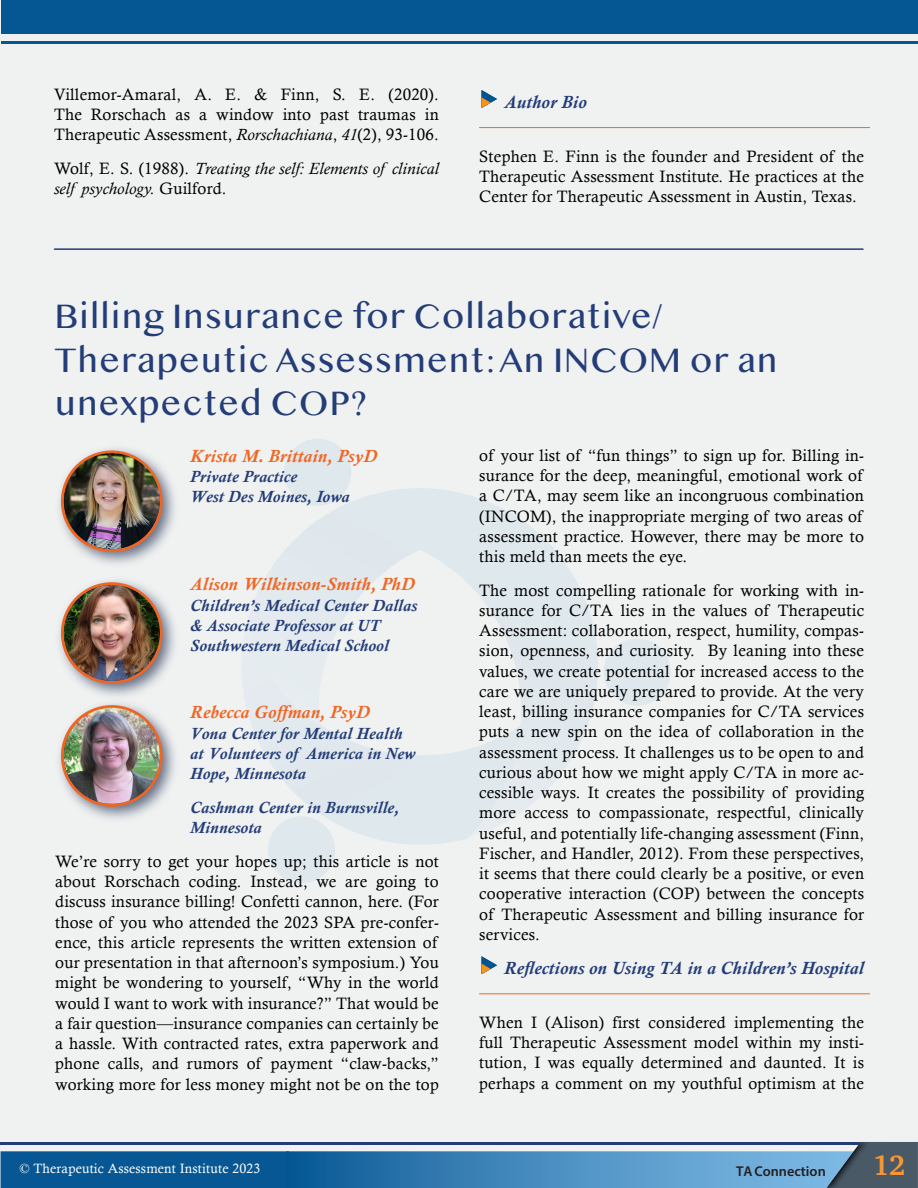
<style>
.page{position:relative;width:918px;height:1188px;background:#fff}
.page>*{position:absolute;margin:0;border:0;box-sizing:border-box;transform-origin:0 0}
.t1{font:36px/43.2px "Malayalam MN";letter-spacing:.015em;color:#243d78}
.t2{font:700 28.5px "Charter";color:#f89633}
.t3{font:italic 700 18px "Calisto";letter-spacing:.015em;color:#f06624}
.t4{font:italic 700 18px "Calisto";letter-spacing:.015em;color:#243d78}
.t5{font:16.5px/20.2px "Calisto";letter-spacing:.015em;color:#000;text-align:justify}
.t6{font:italic 700 16.5px/20.1px "Calisto";letter-spacing:.015em;color:#243d78}
.t7{font:italic 16.5px/20.2px "Calisto";letter-spacing:.015em;color:#000}
.t8{font:600 14.25px "Myriad Pro";color:#241f21}
.t9{font:13.5px "Calisto";letter-spacing:.015em;color:#fff}
.s1{font-style:italic}
.s2{font-style:normal}
</style>
<div class="page">
<div style="left:0;top:1px;width:918px;height:1187px;background:#f0f2f2"></div>
<svg style="left:420px;top:532px;width:178px;height:305px"></svg>
<svg style="left:242px;top:620px;width:204px;height:224px"></svg>
<svg style="left:398px;top:488px;width:21px;height:2px"></svg>
<div style="left:284px;top:439px;width:67px;height:67px;background:#dfe8ed;border-radius:34px"></div>
<div style="left:604px;top:639px;width:67px;height:67px;background:#dfe8ed;border-radius:34px"></div>
<div style="left:268px;top:816px;width:67px;height:67px;background:#dfe8ed;border-radius:34px"></div>
<div style="left:1px;top:0;width:916px;height:34px;background:#055794"></div>
<hr style="left:1px;top:41px;width:916px;height:3px;background:#055794">
<svg style="left:1px;top:1142px;width:917px;height:46px;background:#4a84b2"></svg>
<img style="left:826px;top:1142px;width:62px;height:46px">
<svg style="left:482px;top:90px;width:15px;height:18px"></svg>
<hr style="left:479px;top:127px;width:391px;height:1px;background:#f26621">
<hr style="left:54px;top:248px;width:809px;height:2px;background:#243d78">
<img style="left:84px;top:448px;width:91px;height:248px">
<svg style="left:59px;top:449px;width:105px;height:105px"></svg>
<img style="left:64px;top:453px;width:96px;height:96px;border-radius:48px">
<svg style="left:59px;top:581px;width:105px;height:105px"></svg>
<img style="left:64px;top:585px;width:96px;height:96px;border-radius:48px">
<img style="left:84px;top:703px;width:91px;height:116px">
<svg style="left:59px;top:704px;width:105px;height:105px"></svg>
<img style="left:64px;top:708px;width:96px;height:96px;border-radius:48px">
<svg style="left:482px;top:956px;width:15px;height:18px"></svg>
<hr style="left:479px;top:994px;width:391px;height:1px;background:#f26621">
<p class="t5" style="left:54px;top:84px;width:386px">Villemor-Amaral, A. E. &amp; Finn, S. E. (2020).<br>The Rorschach as a window into past traumas in Therapeutic Assessment, <span class="s1">Rorschachiana</span>, <span class="s1">41</span>(2), 93-106.</p>
<p class="t7" style="left:54px;top:158px;width:386px"><span class="s2">Wolf, E. S. (1988).</span> Treating the self: Elements of clinical self psychology. <span class="s2">Guilford.</span></p>
<p class="t4" style="left:504px;top:91px;width:84px">Author Bio</p>
<p class="t5" style="left:479px;top:146px;width:386px">Stephen E. Finn is the founder and President of the Therapeutic Assessment Institute. He practices at the Center for Therapeutic Assessment in Austin, Texas.</p>
<h1 class="t1" style="left:55px;top:299px;width:725px">Billing Insurance for Collaborative/<br>Therapeutic Assessment: An INCOM or an unexpected COP?</h1>
<p class="t3" style="left:190px;top:445px;width:188px">Krista M. Brittain, PsyD</p>
<p class="t6" style="left:190px;top:467px;width:161px">Private Practice<br>West Des Moines, Iowa</p>
<p class="t5" style="left:479px;top:445px;width:386px">of your list of “fun things” to sign up for. Billing in&shy;surance for the deep, meaningful, emotional work of a C/TA, may seem like an incongruous combination (INCOM), the inappropriate merging of two areas of assessment practice. However, there may be more to this meld than meets the eye.</p>
<p class="t5" style="left:479px;top:580px;width:386px">The most compelling rationale for working with in&shy;surance for C/TA lies in the values of Therapeutic Assessment: collaboration, respect, humility, compas&shy;sion, openness, and curiosity. By leaning into these values, we create potential for increased access to the care we are uniquely prepared to provide. At the very least, billing insurance companies for C/TA services puts a new spin on the idea of collaboration in the assessment process. It challenges us to be open to and curious about how we might apply C/TA in more ac&shy;cessible ways. It creates the possibility of providing more access to compassionate, respectful, clinically useful, and potentially life-changing assessment (Finn, Fischer, and Handler, 2012). From these perspectives, it seems that there could clearly be a positive, or even cooperative interaction (COP) between the concepts of Therapeutic Assessment and billing insurance for services.</p>
<p class="t4" style="left:504px;top:957px;width:361px">Reflections on Using TA in a Children’s Hospital</p>
<p class="t5" style="left:479px;top:1012px;width:386px">When I (Alison) first considered implementing the full Therapeutic Assessment model within my insti&shy;tution, I was equally determined and daunted. It is perhaps a comment on my youthful optimism at the</p>
<p class="t3" style="left:190px;top:574px;width:226px">Alison Wilkinson-Smith, PhD</p>
<p class="t6" style="left:190px;top:595px;width:228px">Children’s Medical Center Dallas &amp; Associate Professor at UT<br>Southwestern Medical School</p>
<p class="t3" style="left:190px;top:702px;width:181px">Rebecca Goffman, PsyD</p>
<p class="t6" style="left:190px;top:724px;width:226px">Vona Center for Mental Health at Volunteers of America in New<br>Hope, Minnesota</p>
<p class="t6" style="left:190px;top:797px;width:210px">Cashman Center in Burnsville,<br>Minnesota</p>
<p class="t5" style="left:55px;top:851px;width:385px">We’re sorry to get your hopes up; this article is not about Rorschach coding. Instead, we are going to discuss insurance billing! Confetti cannon, here. (For those of you who attended the 2023 SPA pre-confer&shy;ence, this article represents the written extension of our presentation in that afternoon’s symposium.) You might be wondering to yourself, “Why in the world would I want to work with insurance?” That would be a fair question—insurance companies can certainly be a hassle. With contracted rates, extra paperwork and phone calls, and rumors of payment “claw-backs,” working more for less money might not be on the top</p>
<p class="t9" style="left:19px;top:1160px;width:243px">© Therapeutic Assessment Institute 2023</p>
<p class="t8" style="left:736px;top:1162px;width:91px">TA Connection</p>
<h2 class="t2" style="left:872px;top:1141px;width:35px">12</h2>
</div>
